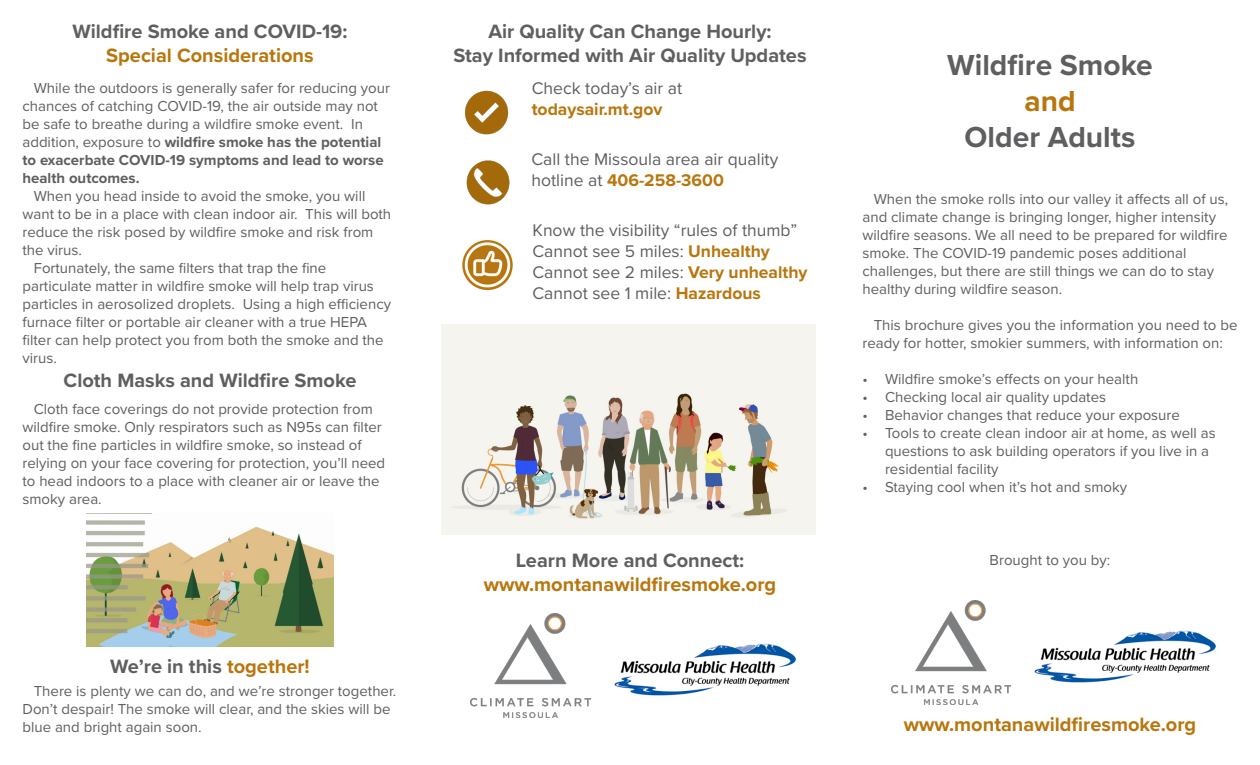
<style>
.page{position:relative;width:1260px;height:765px;background:#fff}
.page>*{position:absolute;margin:0;border:0;box-sizing:border-box;transform-origin:0 0}
.t1{font:700 30px "Proxima Nova";color:#5f5f62}
.t2{font:700 30px "Proxima Nova";color:#b8760d}
.t3{font:700 20px "Proxima Nova";color:#5f5f62}
.t4{font:700 20px "Proxima Nova";color:#b8760d}
.Body{font:17.5px/21px "Proxima Nova";color:#5f5f62}
.Body-2{font:700 17.5px "Proxima Nova";color:#b8760d}
.Body-3{font:15px/18px "Proxima Nova";color:#5f5f62}
.s1{font-weight:700}
.s2{color:#b8760d}
.s3{font-weight:700;color:#b8760d}
</style>
<div class="page">
<img style="left:442px;top:324px;width:374px;height:211px">
<img style="left:891px;top:600px;width:119px;height:104px">
<img style="left:1034px;top:630px;width:182px;height:53px">
<img style="left:465px;top:90px;width:44px;height:45px">
<img style="left:466px;top:160px;width:44px;height:45px">
<img style="left:462px;top:240px;width:51px;height:51px">
<img style="left:87px;top:520px;width:247px;height:127px">
<img style="left:471px;top:613px;width:119px;height:104px">
<img style="left:614px;top:643px;width:182px;height:53px">
<p class="t3" style="left:73px;top:17px;width:276px">Wildfire Smoke and COVID-19:</p>
<p class="t4" style="left:106px;top:41px;width:209px">Special Considerations</p>
<p class="Body-3" style="left:22px;top:78px;width:369px;text-indent:11px">While the outdoors is generally safer for reducing your chances of catching COVID-19, the air outside may not be safe to breathe during a wildfire smoke event. In addition, exposure to <span class="s1">wildfire smoke has the potential to exacerbate COVID-19 symptoms and lead to worse health outcomes.</span></p>
<p class="Body-3" style="left:22px;top:186px;width:370px;text-indent:11px">When you head inside to avoid the smoke, you will want to be in a place with clean indoor air. This will both reduce the risk posed by wildfire smoke and risk from the virus.</p>
<p class="Body-3" style="left:22px;top:258px;width:370px;text-indent:11px">Fortunately, the same filters that trap the fine particulate matter in wildfire smoke will help trap virus particles in aerosolized droplets. Using a high efficiency furnace filter or portable air cleaner with a true HEPA filter can help protect you from both the smoke and the virus.</p>
<p class="t3" style="left:64px;top:366px;width:294px">Cloth Masks and Wildfire Smoke</p>
<p class="Body-3" style="left:22px;top:400px;width:364px;text-indent:11px">Cloth face coverings do not provide protection from wildfire smoke. Only respirators such as N95s can filter out the fine particles in wildfire smoke, so instead of relying on your face covering for protection, you’ll need to head indoors to a place with cleaner air or leave the smoky area.</p>
<p class="t3" style="left:110px;top:652px;width:201px">We’re in this <span class="s2">together!</span></p>
<p class="Body-3" style="left:22px;top:682px;width:375px;text-indent:11px">There is plenty we can do, and we’re stronger together.<br>Don’t despair! The smoke will clear, and the skies will be blue and bright again soon.</p>
<p class="t3" style="left:488px;top:17px;width:285px">Air Quality Can Change Hourly:</p>
<p class="t3" style="left:453px;top:41px;width:355px">Stay Informed with Air Quality Updates</p>
<p class="Body" style="left:532px;top:77px;width:152px">Check today’s air at</p>
<p class="Body-2" style="left:532px;top:97px;width:132px">todaysair.mt.gov</p>
<p class="Body" style="left:532px;top:148px;width:248px">Call the Missoula area air quality hotline at <span class="s3">406-258-3600</span></p>
<p class="Body" style="left:532px;top:219px;width:266px">Know the visibility “rules of thumb”</p>
<p class="Body" style="left:532px;top:240px;width:239px">Cannot see 5 miles: <span class="s3">Unhealthy</span></p>
<p class="Body" style="left:532px;top:261px;width:277px">Cannot see 2 miles: <span class="s3">Very unhealthy</span></p>
<p class="Body" style="left:532px;top:282px;width:230px">Cannot see 1 mile: <span class="s3">Hazardous</span></p>
<p class="t3" style="left:516px;top:545px;width:230px">Learn More and Connect:</p>
<p class="t4" style="left:484px;top:569px;width:294px">www.montanawildfiresmoke.org</p>
<p class="t1" style="left:947px;top:43px;width:207px">Wildfire Smoke</p>
<p class="t2" style="left:1024px;top:79px;width:53px">and</p>
<p class="t1" style="left:965px;top:115px;width:172px">Older Adults</p>
<p class="Body-3" style="left:862px;top:190px;width:367px;text-indent:11px">When the smoke rolls into our valley it affects all of us, and climate change is bringing longer, higher intensity wildfire seasons. We all need to be prepared for wildfire smoke. The COVID-19 pandemic poses additional challenges, but there are still things we can do to stay healthy during wildfire season.</p>
<p class="Body-3" style="left:862px;top:316px;width:376px;text-indent:11px">This brochure gives you the information you need to be ready for hotter, smokier summers, with information on:</p>
<p class="Body-3" style="left:862px;top:370px;width:277px">• Wildfire smoke’s effects on your health</p>
<p class="Body-3" style="left:862px;top:388px;width:245px">• Checking local air quality updates</p>
<p class="Body-3" style="left:862px;top:406px;width:319px">• Behavior changes that reduce your exposure</p>
<p class="Body-3" style="left:885px;top:424px;width:332px;text-indent:-22px">• Tools to create clean indoor air at home, as well as questions to ask building operators if you live in a residential facility</p>
<p class="Body-3" style="left:862px;top:478px;width:266px">• Staying cool when it’s hot and smoky</p>
<p class="Body-3" style="left:990px;top:551px;width:122px">Brought to you by:</p>
<p class="t4" style="left:904px;top:710px;width:294px">www.montanawildfiresmoke.org</p>
</div>
